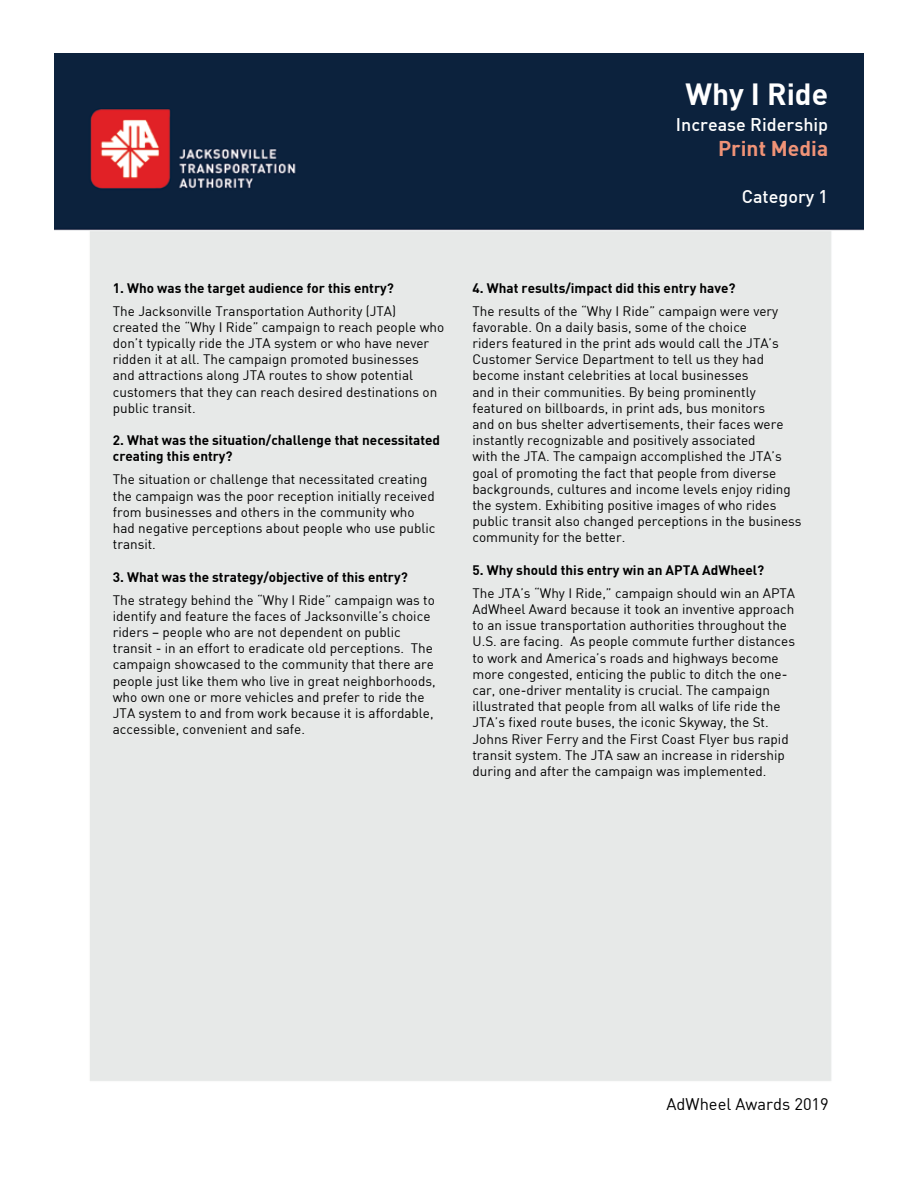
<style>
.page{position:relative;width:918px;height:1188px;background:#fff}
.page>*{position:absolute;margin:0;border:0;box-sizing:border-box;transform-origin:0 0}
.t1{font:700 30px "DIN";color:#fff}
.t2{font:700 21px "DIN";color:#f09377}
.t3{font:500 18px "DIN";color:#fff}
.t4{font:16.5px "DIN";color:#000}
.t5{font:13.5px/16.2px "DIN";color:#000}
.t6{font:700 13.5px/16.2px "DIN";color:#000}
</style>
<div class="page">
<img style="left:54px;top:53px;width:810px;height:1028px">
<h1 class="t1" style="left:686px;top:74px;width:144px">Why I Ride</h1>
<h3 class="t3" style="left:676px;top:113px;width:154px">Increase Ridership</h3>
<h2 class="t2" style="left:718px;top:135px;width:112px">Print Media</h2>
<h3 class="t3" style="left:742px;top:185px;width:88px">Category 1</h3>
<p class="t6" style="left:113px;top:279px;width:283px">1. Who was the target audience for this entry?</p>
<p class="t5" style="left:113px;top:302px;width:333px">The Jacksonville Transportation Authority (JTA) created the “Why I Ride” campaign to reach people who don’t typically ride the JTA system or who have never ridden it at all. The campaign promoted businesses and attractions along JTA routes to show potential customers that they can reach desired destinations on public transit.</p>
<p class="t6" style="left:113px;top:432px;width:329px">2. What was the situation/challenge that necessitated creating this entry?</p>
<p class="t5" style="left:113px;top:471px;width:324px">The situation or challenge that necessitated creating the campaign was the poor reception initially received from businesses and others in the community who had negative perceptions about people who use public transit.</p>
<p class="t6" style="left:113px;top:568px;width:297px">3. What was the strategy/objective of this entry?</p>
<p class="t5" style="left:113px;top:591px;width:324px">The strategy behind the “Why I Ride” campaign was to identify and feature the faces of Jacksonville’s choice riders – people who are not dependent on public transit - in an effort to eradicate old perceptions. The campaign showcased to the community that there are people just like them who live in great neighborhoods, who own one or more vehicles and prefer to ride the JTA system to and from work because it is affordable, accessible, convenient and safe.</p>
<p class="t6" style="left:472px;top:279px;width:264px">4. What results/impact did this entry have?</p>
<p class="t5" style="left:472px;top:302px;width:331px">The results of the “Why I Ride” campaign were very favorable. On a daily basis, some of the choice<br>riders featured in the print ads would call the JTA’s Customer Service Department to tell us they had become instant celebrities at local businesses<br>and in their communities. By being prominently featured on billboards, in print ads, bus monitors<br>and on bus shelter advertisements, their faces were instantly recognizable and positively associated<br>with the JTA. The campaign accomplished the JTA’s goal of promoting the fact that people from diverse backgrounds, cultures and income levels enjoy riding the system. Exhibiting positive images of who rides public transit also changed perceptions in the business community for the better.</p>
<p class="t6" style="left:472px;top:561px;width:293px">5. Why should this entry win an APTA AdWheel?</p>
<p class="t5" style="left:472px;top:585px;width:324px">The JTA’s “Why I Ride,” campaign should win an APTA AdWheel Award because it took an inventive approach to an issue transportation authorities throughout the U.S. are facing. As people commute further distances to work and America’s roads and highways become more congested, enticing the public to ditch the one&shy;car, one-driver mentality is crucial. The campaign illustrated that people from all walks of life ride the JTA’s fixed route buses, the iconic Skyway, the St.<br>Johns River Ferry and the First Coast Flyer bus rapid transit system. The JTA saw an increase in ridership during and after the campaign was implemented.</p>
<p class="t4" style="left:667px;top:1094px;width:164px">AdWheel Awards 2019</p>
</div>
